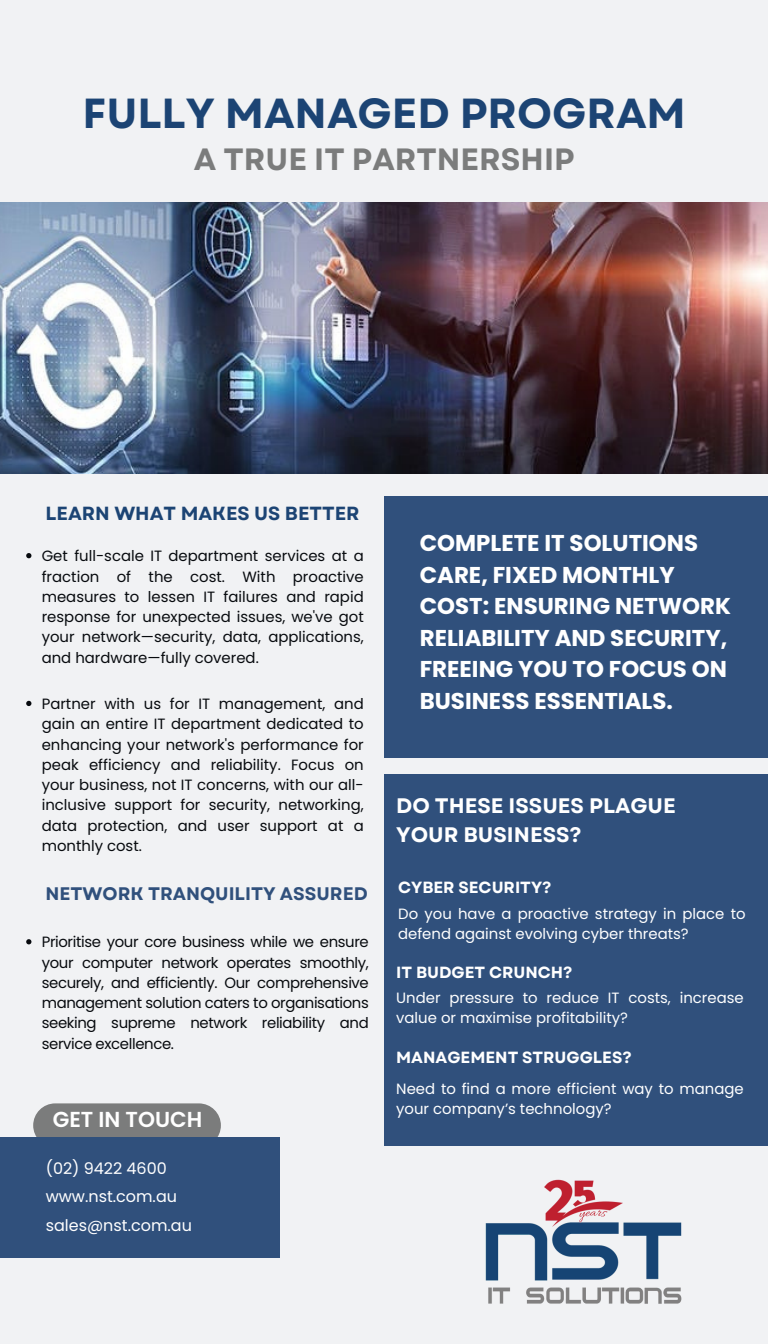
<style>
.page{position:relative;width:768px;height:1344px;background:#f1f2f4}
.page>*{position:absolute;margin:0;border:0;box-sizing:border-box;transform-origin:0 0}
.t1{font:700 42px "Garet";color:#1c4474}
.t2{font:700 30.8px "Garet";color:#7b7c7c}
.t3{font:700 22.9px/31.5px "Poppins";color:#fff}
.t4{font:600 21.6px "Poppins";color:#fff}
.t5{font:700 21px/29.2px "Garet";color:#fff}
.t6{font:700 19px "Garet";color:#1c4474}
.t7{font:700 18.2px "Garet";color:#30507c}
.t8{font:700 16.2px "Garet";color:#fff}
.t9{font:16px "Poppins";color:#fff}
.t10{font:14.9px/20.2px "Poppins";color:#070a0e;text-align:justify}
.t11{font:14.9px/20.2px "Poppins";color:#fff}
</style>
<div class="page">
<img style="left:0;top:202px;width:768px;height:271px">
<div style="left:384px;top:496px;width:384px;height:261px;background:#30507c"></div>
<div style="left:384px;top:774px;width:384px;height:372px;background:#30507c"></div>
<div style="left:33px;top:1103px;width:188px;height:44px;background:#7b7c7c;border-radius:22px"></div>
<img style="left:485px;top:1179px;width:197px;height:125px">
<svg style="left:26px;top:939px;width:5px;height:5px"></svg>
<svg style="left:26px;top:701px;width:5px;height:5px"></svg>
<svg style="left:26px;top:553px;width:5px;height:5px"></svg>
<div style="left:0;top:1137px;width:280px;height:121px;background:#30507c"></div>
<p class="t1" style="left:83px;top:83px;width:605px">FULLY MANAGED PROGRAM</p>
<p class="t2" style="left:194px;top:137px;width:382px">A TRUE IT PARTNERSHIP</p>
<p class="t6" style="left:46px;top:499px;width:316px">LEARN WHAT MAKES US BETTER</p>
<p class="t10" style="left:42px;top:546px;width:324px">Get full-scale IT department services at a fraction of the cost. With proactive measures to lessen IT failures and rapid response for unexpected issues, we've got your network—security, data, applications, and hardware—fully covered.</p>
<p class="t10" style="left:42px;top:694px;width:324px">Partner with us for IT management, and gain an entire IT department dedicated to enhancing your network's performance for peak efficiency and reliability. Focus on your business, not IT concerns, with our all&shy;inclusive support for security, networking, data protection, and user support at a monthly cost.</p>
<p class="t7" style="left:46px;top:881px;width:324px">NETWORK TRANQUILITY ASSURED</p>
<p class="t10" style="left:42px;top:932px;width:329px">Prioritise your core business while we ensure your computer network operates smoothly, securely, and efficiently. Our comprehensive management solution caters to organisations seeking supreme network reliability and service excellence.</p>
<p class="t4" style="left:53px;top:1105px;width:151px">GET IN TOUCH</p>
<p class="t9" style="left:46px;top:1157px;width:123px">(02) 9422 4600</p>
<p class="t9" style="left:46px;top:1185px;width:133px">www.nst.com.au</p>
<p class="t9" style="left:46px;top:1214px;width:148px">sales@nst.com.au</p>
<p class="t3" style="left:420px;top:527px;width:313px">COMPLETE IT SOLUTIONS<br>CARE, FIXED MONTHLY<br>COST: ENSURING NETWORK<br>RELIABILITY AND SECURITY,<br>FREEING YOU TO FOCUS ON<br>BUSINESS ESSENTIALS.</p>
<p class="t5" style="left:396px;top:791px;width:281px">DO THESE ISSUES PLAGUE<br>YOUR BUSINESS?</p>
<p class="t8" style="left:398px;top:875px;width:155px">CYBER SECURITY?</p>
<p class="t11" style="left:398px;top:903px;width:349px">Do you have a proactive strategy in place to defend against evolving cyber threats?</p>
<p class="t8" style="left:396px;top:961px;width:178px">IT BUDGET CRUNCH?</p>
<p class="t11" style="left:396px;top:988px;width:349px">Under pressure to reduce IT costs, increase value or maximise profitability?</p>
<p class="t8" style="left:396px;top:1046px;width:237px">MANAGEMENT STRUGGLES?</p>
<p class="t11" style="left:396px;top:1078px;width:349px">Need to find a more efficient way to manage your company’s technology?</p>
</div>
